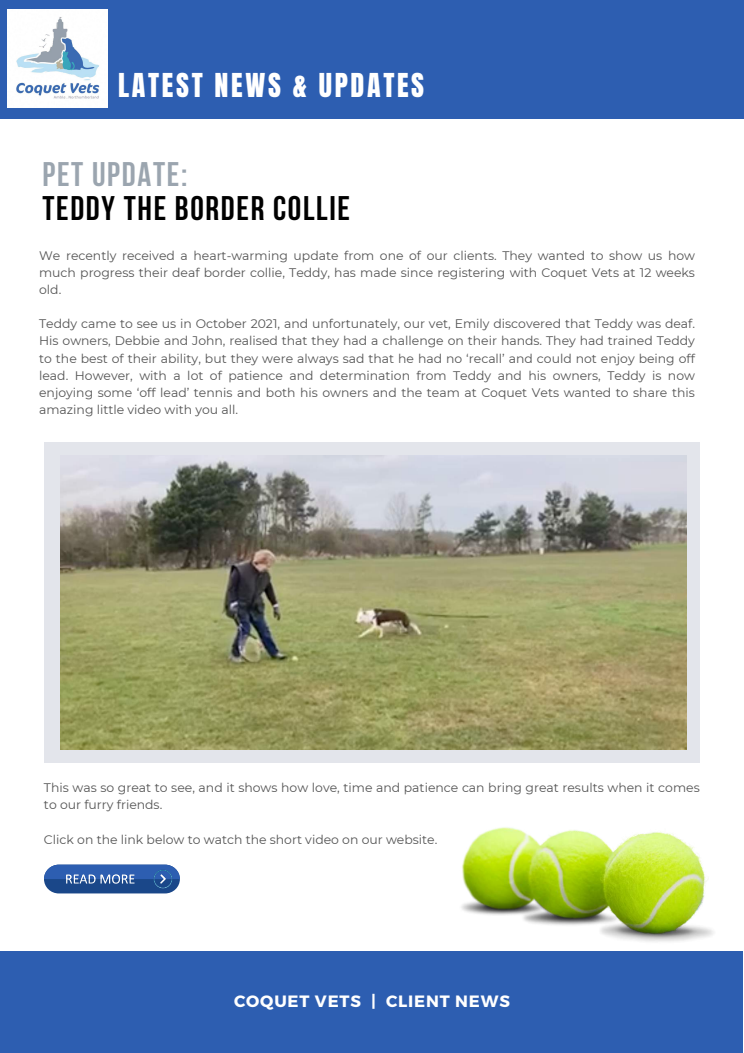
<style>
.page{position:relative;width:744px;height:1053px;background:#fff}
.page>*{position:absolute;margin:0;border:0;box-sizing:border-box;transform-origin:0 0}
.t1{font:700 34px "Bebas Neue";letter-spacing:.05em;color:#000}
.t2{font:700 34px "Bebas Neue";letter-spacing:.05em;color:#9ba5af}
.t3{font:28px "Anton";letter-spacing:.095em;color:#fff}
.t4{font:700 16.4px "Montserrat";letter-spacing:.05em;color:#fff}
.t5{font:12.4px/17.1px "Montserrat";color:#545454;text-align:justify}
</style>
<div class="page">
<div style="left:0;top:951px;width:743px;height:101px;background:#2d5eb1"></div>
<div style="left:0;top:0;width:744px;height:119px;background:#2d5eb1"></div>
<img style="left:8px;top:10px;width:100px;height:97px">
<div style="left:44px;top:442px;width:656px;height:320px;background:#e3e5eb"></div>
<img style="left:61px;top:455px;width:626px;height:294px">
<svg style="left:44px;top:864px;width:136px;height:29px;background:#3e68a8"></svg>
<img style="left:461px;top:827px;width:253px;height:115px">
<h2 class="t3" style="left:118px;top:65px;width:308px">LATEST NEWS &amp; UPDATES</h2>
<h1 class="t2" style="left:42px;top:161px;width:147px">PET UPDATE:</h1>
<h1 class="t1" style="left:42px;top:194px;width:309px">TEDDY THE BORDER COLLIE</h1>
<p class="t5" style="left:39px;top:247px;width:657px">We recently received a heart-warming update from one of our clients. They wanted to show us how much progress their deaf border collie, Teddy, has made since registering with Coquet Vets at 12 weeks old.</p>
<p class="t5" style="left:39px;top:315px;width:657px">Teddy came to see us in October 2021, and unfortunately, our vet, Emily discovered that Teddy was deaf.<br>His owners, Debbie and John, realised that they had a challenge on their hands. They had trained Teddy to the best of their ability, but they were always sad that he had no ‘recall’ and could not enjoy being off lead. However, with a lot of patience and determination from Teddy and his owners, Teddy is now enjoying some ‘off lead’ tennis and both his owners and the team at Coquet Vets wanted to share this amazing little video with you all.</p>
<p class="t5" style="left:44px;top:779px;width:657px">This was so great to see, and it shows how love, time and patience can bring great results when it comes to our furry friends.</p>
<p class="t5" style="left:44px;top:830px;width:395px">Click on the link below to watch the short video on our website.</p>
<h3 class="t4" style="left:234px;top:990px;width:277px">COQUET VETS | CLIENT NEWS</h3>
</div>
